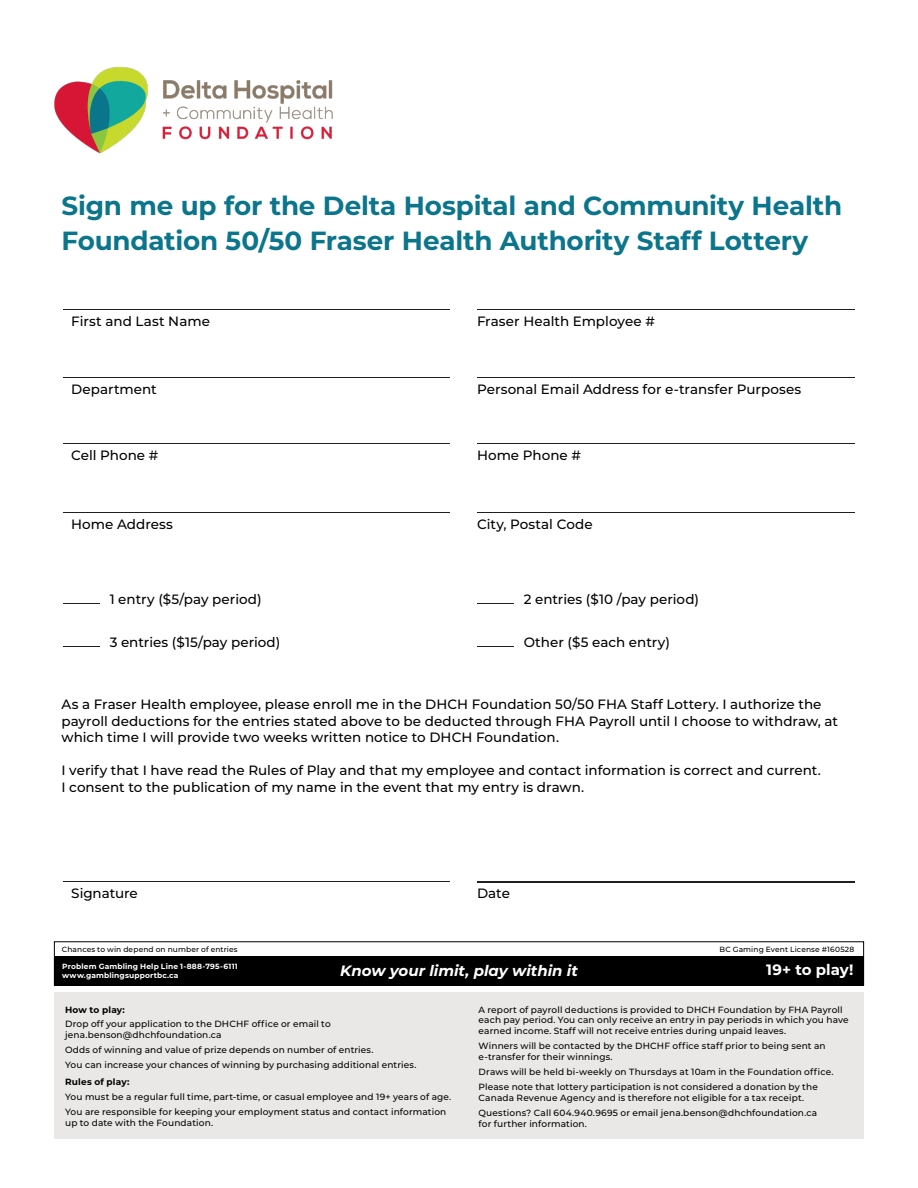
<style>
.page{position:relative;width:918px;height:1188px;background:#fff}
.page>*{position:absolute;margin:0;border:0;box-sizing:border-box;transform-origin:0 0}
.t1{font:700 26.25px/34.5px "Montserrat";letter-spacing:-.01em;color:#0b758c}
.t2{font:italic 700 15px "Montserrat";color:#fff}
.t3{font:700 15px "Montserrat";color:#fff}
.t4{font:500 13.5px/16.5px "Montserrat";color:#000}
.t5{font:500 9px/10.8px "Montserrat";letter-spacing:.015em;color:#000}
.t6{font:700 9px "Montserrat";letter-spacing:.02em;color:#000}
.t7{font:500 7.5px "Montserrat";letter-spacing:.015em;color:#000}
.t8{font:700 7.5px "Montserrat";letter-spacing:.02em;color:#fff}
</style>
<div class="page">
<div style="left:54px;top:992px;width:810px;height:146px;background:#e9e8e6"></div>
<div style="left:54px;top:956px;width:810px;height:30px;background:#000"></div>
<hr style="left:63px;top:309px;width:387px;height:1px;background:#231f20">
<hr style="left:477px;top:309px;width:377px;height:1px;background:#231f20">
<hr style="left:63px;top:377px;width:387px;height:1px;background:#231f20">
<hr style="left:477px;top:377px;width:377px;height:1px;background:#231f20">
<hr style="left:63px;top:443px;width:387px;height:1px;background:#231f20">
<hr style="left:477px;top:443px;width:377px;height:1px;background:#231f20">
<hr style="left:63px;top:512px;width:387px;height:1px;background:#231f20">
<hr style="left:477px;top:512px;width:377px;height:1px;background:#231f20">
<hr style="left:63px;top:603px;width:37px;height:1px;background:#231f20">
<hr style="left:63px;top:646px;width:37px;height:1px;background:#231f20">
<hr style="left:477px;top:603px;width:37px;height:1px;background:#231f20">
<hr style="left:477px;top:646px;width:37px;height:1px;background:#231f20">
<hr style="left:63px;top:881px;width:387px;height:1px;background:#231f20">
<hr style="left:477px;top:881px;width:377px;height:1px;background:#231f20">
<img style="left:54px;top:66px;width:279px;height:88px">
<p class="t1" style="left:62px;top:187px;width:782px">Sign me up for the Delta Hospital and Community Health<br>Foundation 50/50 Fraser Health Authority Staff Lottery</p>
<p class="t4" style="left:71px;top:312px;width:140px">First and Last Name</p>
<p class="t4" style="left:477px;top:312px;width:179px">Fraser Health Employee #</p>
<p class="t4" style="left:71px;top:381px;width:87px">Department</p>
<p class="t4" style="left:477px;top:381px;width:326px">Personal Email Address for e-transfer Purposes</p>
<p class="t4" style="left:71px;top:447px;width:89px">Cell Phone #</p>
<p class="t4" style="left:477px;top:447px;width:105px">Home Phone #</p>
<p class="t4" style="left:71px;top:515px;width:103px">Home Address</p>
<p class="t4" style="left:477px;top:515px;width:117px">City, Postal Code</p>
<p class="t4" style="left:110px;top:591px;width:153px">1 entry ($5/pay period)</p>
<p class="t4" style="left:110px;top:633px;width:172px">3 entries ($15/pay period)</p>
<p class="t4" style="left:524px;top:591px;width:177px">2 entries ($10 /pay period)</p>
<p class="t4" style="left:524px;top:633px;width:148px">Other ($5 each entry)</p>
<p class="t4" style="left:61px;top:696px;width:778px">As a Fraser Health employee, please enroll me in the DHCH Foundation 50/50 FHA Staff Lottery. I authorize the payroll deductions for the entries stated above to be deducted through FHA Payroll until I choose to withdraw, at which time I will provide two weeks written notice to DHCH Foundation.</p>
<p class="t4" style="left:61px;top:762px;width:761px">I verify that I have read the Rules of Play and that my employee and contact information is correct and current.</p>
<p class="t4" style="left:61px;top:778px;width:524px">I consent to the publication of my name in the event that my entry is drawn.</p>
<p class="t4" style="left:71px;top:885px;width:68px">Signature</p>
<p class="t4" style="left:477px;top:885px;width:34px">Date</p>
<p class="t7" style="left:62px;top:944px;width:177px">Chances to win depend on number of entries</p>
<p class="t7" style="left:720px;top:944px;width:136px">BC Gaming Event License #160528</p>
<p class="t8" style="left:62px;top:960px;width:177px">Problem Gambling Help Line 1-888-795-6111</p>
<p class="t8" style="left:62px;top:969px;width:118px">www.gamblingsupportbc.ca</p>
<p class="t2" style="left:340px;top:960px;width:239px">Know your limit, play within it</p>
<p class="t3" style="left:766px;top:959px;width:89px">19+ to play!</p>
<p class="t6" style="left:65px;top:1003px;width:61px">How to play:</p>
<p class="t5" style="left:65px;top:1018px;width:267px">Drop off your application to the DHCHF office or email to</p>
<p class="t5" style="left:65px;top:1029px;width:158px">jena.benson@dhchfoundation.ca</p>
<p class="t5" style="left:65px;top:1044px;width:310px">Odds of winning and value of prize depends on number of entries.</p>
<p class="t5" style="left:65px;top:1059px;width:353px">You can increase your chances of winning by purchasing additional entries.</p>
<p class="t6" style="left:65px;top:1076px;width:66px">Rules of play:</p>
<p class="t5" style="left:65px;top:1091px;width:388px">You must be a regular full time, part-time, or casual employee and 19+ years of age.</p>
<p class="t5" style="left:65px;top:1106px;width:383px">You are responsible for keeping your employment status and contact information up to date with the Foundation.</p>
<p class="t5" style="left:479px;top:1004px;width:372px">A report of payroll deductions is provided to DHCH Foundation by FHA Payroll each pay period. You can only receive an entry in pay periods in which you have earned income. Staff will not receive entries during unpaid leaves.</p>
<p class="t5" style="left:479px;top:1040px;width:349px">Winners will be contacted by the DHCHF office staff prior to being sent an e-transfer for their winnings.</p>
<p class="t5" style="left:479px;top:1066px;width:356px">Draws will be held bi-weekly on Thursdays at 10am in the Foundation office.</p>
<p class="t5" style="left:479px;top:1081px;width:341px">Please note that lottery participation is not considered a donation by the<br>Canada Revenue Agency and is therefore not eligible for a tax receipt.</p>
<p class="t5" style="left:479px;top:1107px;width:340px">Questions? Call 604.940.9695 or email jena.benson@dhchfoundation.ca for further information.</p>
</div>
